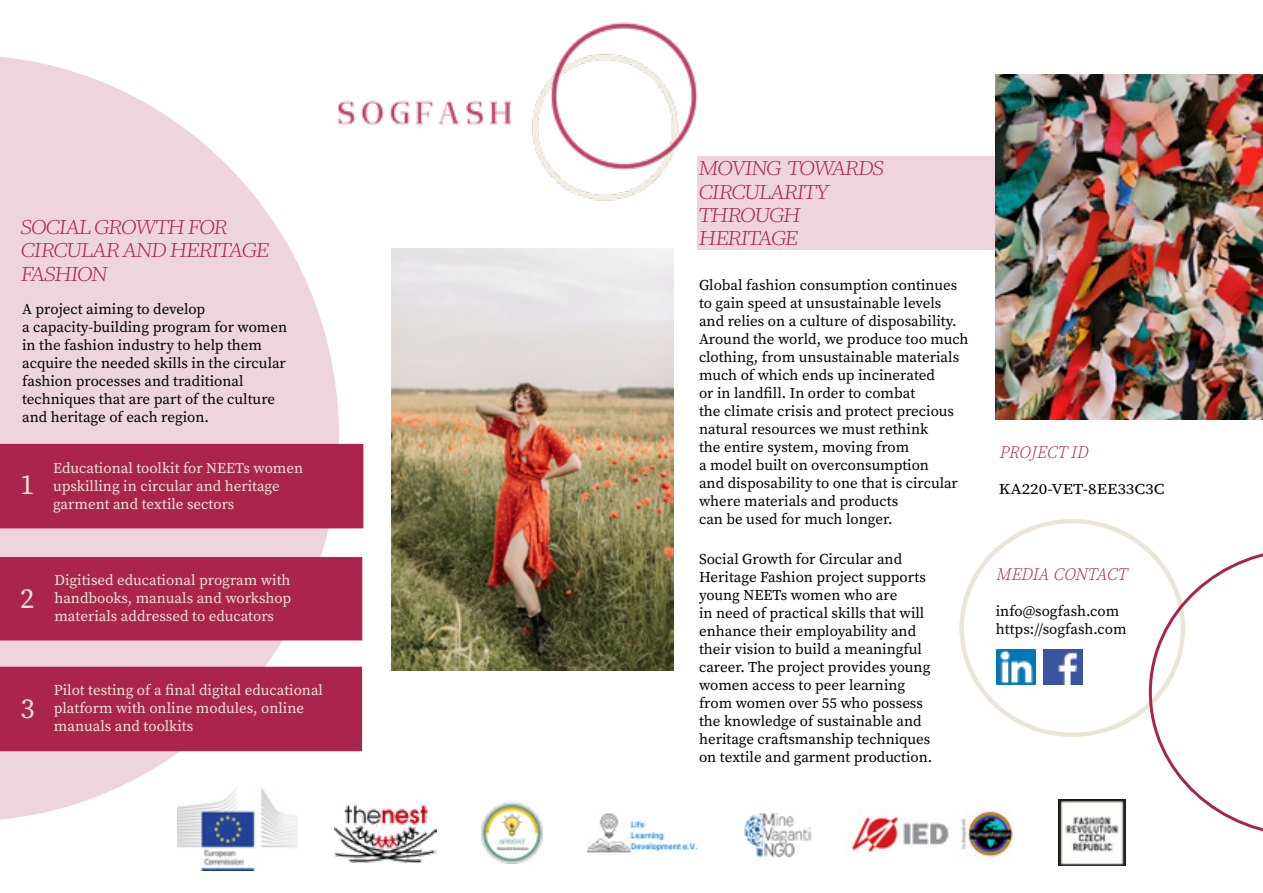
<style>
.page{position:relative;width:1263px;height:893px;background:#fff}
.page>*{position:absolute;margin:0;border:0;box-sizing:border-box;transform-origin:0 0}
.t1{font:28.5px "Source Serif Variable";color:#ebe5d7}
.t2{font:20.7px/23.4px "Source Serif Variable";color:#a9244d;scale:1.11 1}
.t3{font:italic 17.4px "Source Serif Variable";color:#a9244d;scale:.95 1}
.t4{font:15px/18px "Source Serif Variable";color:#000}
.t5{font:15px/18px "Source Serif Variable";color:#ebe5d7}
.t6{font:15px "Source Serif Variable";color:#000;scale:1.14 1}
</style>
<div class="page">
<img style="left:339px;top:22px;width:430px;height:256px">
<div style="left:698px;top:156px;width:565px;height:93px;background:#eed4dc"></div>
<svg style="left:0;top:57px;width:339px;height:764px"></svg>
<img style="left:996px;top:75px;width:267px;height:345px">
<svg style="left:1149px;top:548px;width:114px;height:284px"></svg>
<img style="left:1044px;top:649px;width:38px;height:36px">
<img style="left:997px;top:649px;width:38px;height:36px">
<div style="left:0;top:557px;width:362px;height:83px;background:#aa244e"></div>
<div style="left:0;top:667px;width:362px;height:84px;background:#aa244e"></div>
<div style="left:0;top:444px;width:363px;height:84px;background:#aa244e"></div>
<img style="left:587px;top:813px;width:111px;height:41px">
<img style="left:178px;top:788px;width:119px;height:83px">
<img style="left:1058px;top:799px;width:67px;height:66px">
<img style="left:744px;top:813px;width:68px;height:45px">
<img style="left:335px;top:804px;width:102px;height:59px">
<img style="left:850px;top:809px;width:163px;height:48px">
<img style="left:481px;top:802px;width:62px;height:62px">
<img style="left:392px;top:249px;width:281px;height:421px">
<h2 class="t2" style="left:20px;top:215px;width:228px">SOCIAL GROWTH FOR<br>CIRCULAR AND HERITAGE<br>FASHION</h2>
<p class="t4" style="left:22px;top:300px;width:267px">A project aiming to develop<br>a capacity-building program for women in the fashion industry to help them acquire the needed skills in the circular fashion processes and traditional techniques that are part of the culture and heritage of each region.</p>
<h1 class="t1" style="left:20px;top:465px;width:16px">1</h1>
<p class="t5" style="left:53px;top:459px;width:252px">Educational toolkit for NEETs women upskilling in circular and heritage garment and textile sectors</p>
<h1 class="t1" style="left:20px;top:580px;width:16px">2</h1>
<p class="t5" style="left:54px;top:571px;width:238px;text-align:justify">Digitised educational program with handbooks, manuals and workshop materials addressed to educators</p>
<h1 class="t1" style="left:21px;top:690px;width:16px">3</h1>
<p class="t5" style="left:54px;top:681px;width:271px">Pilot testing of a final digital educational platform with online modules, online manuals and toolkits</p>
<h2 class="t2" style="left:698px;top:157px;width:172px">MOVING TOWARDS<br>CIRCULARITY<br>THROUGH<br>HERITAGE</h2>
<p class="t4" style="left:699px;top:276px;width:271px">Global fashion consumption continues to gain speed at unsustainable levels and relies on a culture of disposability.<br>Around the world, we produce too much clothing, from unsustainable materials much of which ends up incinerated<br>or in landfill. In order to combat<br>the climate crisis and protect precious natural resources we must rethink<br>the entire system, moving from<br>a model built on overconsumption<br>and disposability to one that is circular where materials and products<br>can be used for much longer.</p>
<p class="t4" style="left:699px;top:549px;width:235px">Social Growth for Circular and<br>Heritage Fashion project supports young NEETs women who are<br>in need of practical skills that will enhance their employability and their vision to build a meaningful career. The project provides young women access to peer learning from women over 55 who possess the knowledge of sustainable and heritage craftsmanship techniques on textile and garment production.</p>
<p class="t3" style="left:999px;top:441px;width:101px">PROJECTID</p>
<p class="t6" style="left:999px;top:479px;width:147px">KA220-VET-8EE33C3C</p>
<p class="t3" style="left:996px;top:563px;width:145px">MEDIA CONTACT</p>
<p class="t4" style="left:996px;top:602px;width:132px">info@sogfash.com https://sogfash.com</p>
</div>
